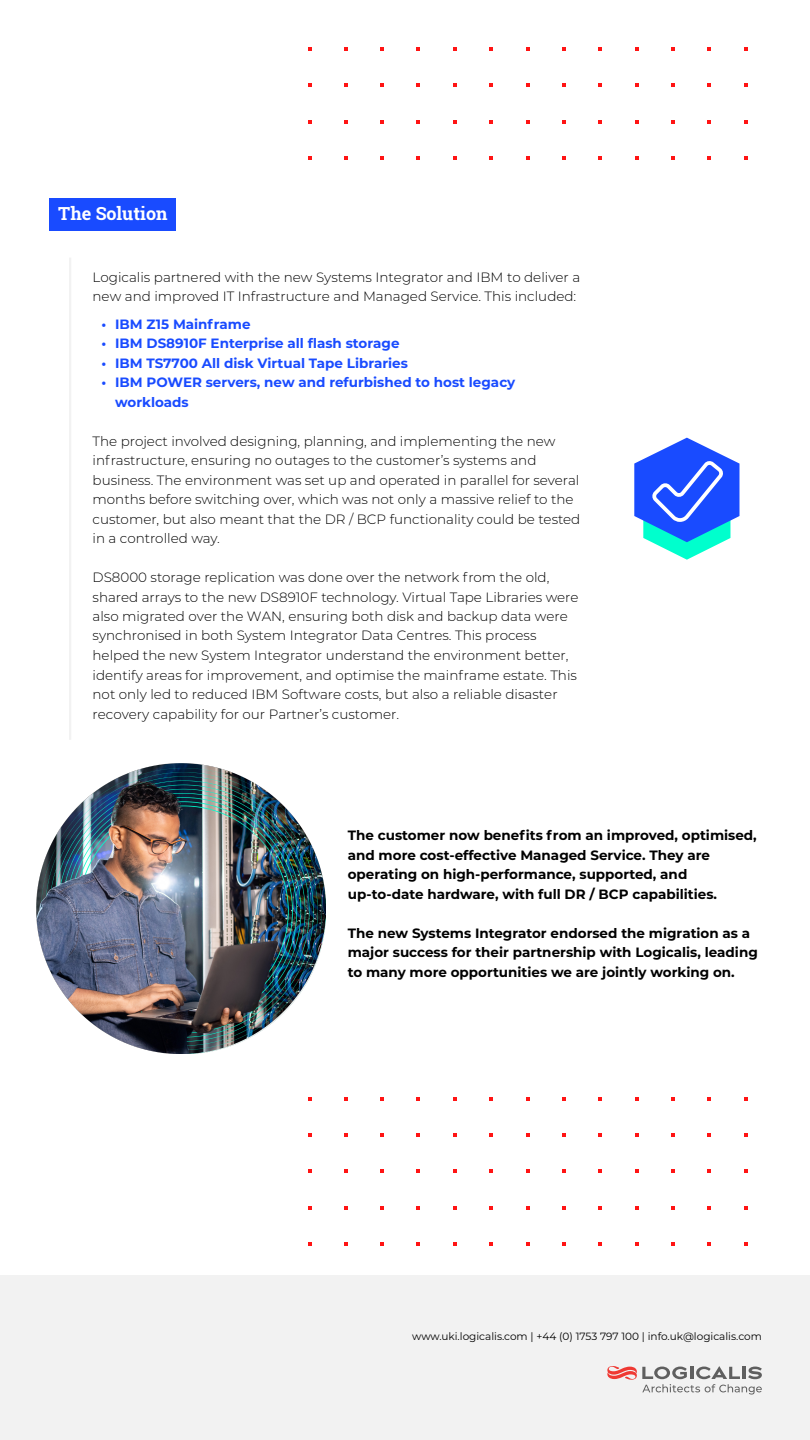
<style>
.page{position:relative;width:810px;height:1440px;background:#fff}
.page>*{position:absolute;margin:0;border:0;box-sizing:border-box;transform-origin:0 0}
.t1{font:700 18px "Roboto Slab";color:#fff}
.t2{font:300 13.5px/19.5px "Montserrat";color:#000}
.t3{font:700 13.5px/19.5px "Montserrat";color:#000}
.t4{font:700 13.5px/19.5px "Montserrat";color:#194bff}
.t5{font:10.5px "Montserrat";color:#000}
</style>
<div class="page">
<img style="left:36px;top:764px;width:290px;height:289px">
<svg style="left:744px;top:120px;width:4px;height:3px"></svg>
<svg style="left:707px;top:120px;width:4px;height:3px"></svg>
<svg style="left:671px;top:120px;width:4px;height:3px"></svg>
<svg style="left:635px;top:120px;width:4px;height:3px"></svg>
<svg style="left:598px;top:120px;width:4px;height:3px"></svg>
<svg style="left:562px;top:120px;width:4px;height:3px"></svg>
<svg style="left:526px;top:120px;width:4px;height:3px"></svg>
<svg style="left:744px;top:47px;width:4px;height:4px"></svg>
<svg style="left:707px;top:47px;width:4px;height:4px"></svg>
<svg style="left:671px;top:47px;width:4px;height:4px"></svg>
<svg style="left:635px;top:47px;width:4px;height:4px"></svg>
<svg style="left:598px;top:47px;width:4px;height:4px"></svg>
<svg style="left:562px;top:47px;width:4px;height:4px"></svg>
<svg style="left:526px;top:47px;width:4px;height:4px"></svg>
<svg style="left:490px;top:47px;width:3px;height:4px"></svg>
<svg style="left:744px;top:83px;width:4px;height:4px"></svg>
<svg style="left:707px;top:83px;width:4px;height:4px"></svg>
<svg style="left:671px;top:83px;width:4px;height:4px"></svg>
<svg style="left:635px;top:83px;width:4px;height:4px"></svg>
<svg style="left:598px;top:83px;width:4px;height:4px"></svg>
<svg style="left:562px;top:83px;width:4px;height:4px"></svg>
<svg style="left:526px;top:83px;width:4px;height:4px"></svg>
<svg style="left:490px;top:83px;width:3px;height:4px"></svg>
<svg style="left:744px;top:156px;width:4px;height:4px"></svg>
<svg style="left:707px;top:156px;width:4px;height:4px"></svg>
<svg style="left:671px;top:156px;width:4px;height:4px"></svg>
<svg style="left:635px;top:156px;width:4px;height:4px"></svg>
<svg style="left:598px;top:156px;width:4px;height:4px"></svg>
<svg style="left:562px;top:156px;width:4px;height:4px"></svg>
<svg style="left:526px;top:156px;width:4px;height:4px"></svg>
<svg style="left:490px;top:156px;width:3px;height:4px"></svg>
<svg style="left:453px;top:120px;width:4px;height:3px"></svg>
<svg style="left:380px;top:120px;width:4px;height:3px"></svg>
<svg style="left:344px;top:120px;width:4px;height:3px"></svg>
<svg style="left:453px;top:47px;width:4px;height:4px"></svg>
<svg style="left:417px;top:47px;width:3px;height:4px"></svg>
<svg style="left:380px;top:47px;width:4px;height:4px"></svg>
<svg style="left:344px;top:47px;width:4px;height:4px"></svg>
<svg style="left:308px;top:47px;width:3px;height:4px"></svg>
<svg style="left:453px;top:83px;width:4px;height:4px"></svg>
<svg style="left:417px;top:83px;width:3px;height:4px"></svg>
<svg style="left:380px;top:83px;width:4px;height:4px"></svg>
<svg style="left:344px;top:83px;width:4px;height:4px"></svg>
<svg style="left:308px;top:83px;width:3px;height:4px"></svg>
<svg style="left:453px;top:156px;width:4px;height:4px"></svg>
<svg style="left:417px;top:156px;width:3px;height:4px"></svg>
<svg style="left:380px;top:156px;width:4px;height:4px"></svg>
<svg style="left:344px;top:156px;width:4px;height:4px"></svg>
<svg style="left:308px;top:156px;width:3px;height:4px"></svg>
<svg style="left:744px;top:1169px;width:4px;height:4px"></svg>
<svg style="left:707px;top:1169px;width:4px;height:4px"></svg>
<svg style="left:671px;top:1169px;width:4px;height:4px"></svg>
<svg style="left:635px;top:1169px;width:4px;height:4px"></svg>
<svg style="left:598px;top:1169px;width:4px;height:4px"></svg>
<svg style="left:562px;top:1169px;width:4px;height:4px"></svg>
<svg style="left:526px;top:1169px;width:4px;height:4px"></svg>
<svg style="left:490px;top:1169px;width:3px;height:4px"></svg>
<svg style="left:744px;top:1097px;width:4px;height:4px"></svg>
<svg style="left:707px;top:1097px;width:4px;height:4px"></svg>
<svg style="left:671px;top:1097px;width:4px;height:4px"></svg>
<svg style="left:635px;top:1097px;width:4px;height:4px"></svg>
<svg style="left:598px;top:1097px;width:4px;height:4px"></svg>
<svg style="left:562px;top:1097px;width:4px;height:4px"></svg>
<svg style="left:526px;top:1097px;width:4px;height:4px"></svg>
<svg style="left:490px;top:1097px;width:3px;height:4px"></svg>
<svg style="left:744px;top:1133px;width:4px;height:4px"></svg>
<svg style="left:707px;top:1133px;width:4px;height:4px"></svg>
<svg style="left:671px;top:1133px;width:4px;height:4px"></svg>
<svg style="left:635px;top:1133px;width:4px;height:4px"></svg>
<svg style="left:598px;top:1133px;width:4px;height:4px"></svg>
<svg style="left:562px;top:1133px;width:4px;height:4px"></svg>
<svg style="left:526px;top:1133px;width:4px;height:4px"></svg>
<svg style="left:490px;top:1133px;width:3px;height:4px"></svg>
<svg style="left:744px;top:1206px;width:4px;height:4px"></svg>
<svg style="left:707px;top:1206px;width:4px;height:4px"></svg>
<svg style="left:671px;top:1206px;width:4px;height:4px"></svg>
<svg style="left:635px;top:1206px;width:4px;height:4px"></svg>
<svg style="left:598px;top:1206px;width:4px;height:4px"></svg>
<svg style="left:562px;top:1206px;width:4px;height:4px"></svg>
<svg style="left:526px;top:1206px;width:4px;height:4px"></svg>
<svg style="left:490px;top:1206px;width:3px;height:4px"></svg>
<svg style="left:453px;top:1169px;width:4px;height:4px"></svg>
<svg style="left:417px;top:1169px;width:3px;height:4px"></svg>
<svg style="left:380px;top:1169px;width:4px;height:4px"></svg>
<svg style="left:344px;top:1169px;width:4px;height:4px"></svg>
<svg style="left:308px;top:1169px;width:3px;height:4px"></svg>
<svg style="left:453px;top:1097px;width:4px;height:4px"></svg>
<svg style="left:417px;top:1097px;width:3px;height:4px"></svg>
<svg style="left:380px;top:1097px;width:4px;height:4px"></svg>
<svg style="left:344px;top:1097px;width:4px;height:4px"></svg>
<svg style="left:308px;top:1097px;width:3px;height:4px"></svg>
<svg style="left:453px;top:1133px;width:4px;height:4px"></svg>
<svg style="left:417px;top:1133px;width:3px;height:4px"></svg>
<svg style="left:380px;top:1133px;width:4px;height:4px"></svg>
<svg style="left:344px;top:1133px;width:4px;height:4px"></svg>
<svg style="left:308px;top:1133px;width:3px;height:4px"></svg>
<svg style="left:453px;top:1206px;width:4px;height:4px"></svg>
<svg style="left:417px;top:1206px;width:3px;height:4px"></svg>
<svg style="left:380px;top:1206px;width:4px;height:4px"></svg>
<svg style="left:344px;top:1206px;width:4px;height:4px"></svg>
<svg style="left:308px;top:1206px;width:3px;height:4px"></svg>
<svg style="left:744px;top:1242px;width:4px;height:4px"></svg>
<svg style="left:707px;top:1242px;width:4px;height:4px"></svg>
<svg style="left:671px;top:1242px;width:4px;height:4px"></svg>
<svg style="left:635px;top:1242px;width:4px;height:4px"></svg>
<svg style="left:598px;top:1242px;width:4px;height:4px"></svg>
<svg style="left:562px;top:1242px;width:4px;height:4px"></svg>
<svg style="left:526px;top:1242px;width:4px;height:4px"></svg>
<svg style="left:490px;top:1242px;width:3px;height:4px"></svg>
<svg style="left:453px;top:1242px;width:4px;height:4px"></svg>
<svg style="left:417px;top:1242px;width:3px;height:4px"></svg>
<svg style="left:380px;top:1242px;width:4px;height:4px"></svg>
<svg style="left:344px;top:1242px;width:4px;height:4px"></svg>
<svg style="left:308px;top:1242px;width:3px;height:4px"></svg>
<hr style="left:69px;top:258px;width:2px;height:482px;background:#f2f2f2">
<div style="left:0;top:1276px;width:810px;height:164px;background:#f2f2f2"></div>
<svg style="left:607px;top:1366px;width:155px;height:29px"></svg>
<svg style="left:634px;top:438px;width:106px;height:122px"></svg>
<div style="left:50px;top:199px;width:126px;height:32px;background:#194bff"></div>
<p class="t1" style="left:58px;top:201px;width:111px">The Solution</p>
<p class="t2" style="left:93px;top:268px;width:489px;line-height:18.8px">Logicalis partnered with the new Systems Integrator and IBM to deliver a new and improved IT Infrastructure and Managed Service. This included:</p>
<p class="t4" style="left:102px;top:313px;width:151px">• IBM Z15 Mainframe</p>
<p class="t4" style="left:102px;top:333px;width:299px">• IBM DS8910F Enterprise all flash storage</p>
<p class="t4" style="left:102px;top:352px;width:308px">• IBM TS7700 All disk Virtual Tape Libraries</p>
<p class="t4" style="left:115px;top:372px;width:402px;text-indent:-14px">• IBM POWER servers, new and refurbished to host legacy workloads</p>
<p class="t2" style="left:93px;top:431px;width:489px">The project involved designing, planning, and implementing the new infrastructure, ensuring no outages to the customer’s systems and business. The environment was set up and operated in parallel for several months before switching over, which was not only a massive relief to the customer, but also meant that the DR / BCP functionality could be tested in a controlled way.</p>
<p class="t2" style="left:93px;top:567px;width:487px;line-height:19.3px">DS8000 storage replication was done over the network from the old, shared arrays to the new DS8910F technology. Virtual Tape Libraries were also migrated over the WAN, ensuring both disk and backup data were synchronised in both System Integrator Data Centres. This process</p>
<p class="t2" style="left:93px;top:645px;width:486px">helped the new System Integrator understand the environment better, identify areas for improvement, and optimise the mainframe estate. This not only led to reduced IBM Software costs, but also a reliable disaster recovery capability for our Partner’s customer.</p>
<p class="t3" style="left:348px;top:825px;width:411px">The customer now benefits from an improved, optimised, and more cost-effective Managed Service. They are operating on high-performance, supported, and up-to-date hardware, with full DR / BCP capabilities.</p>
<p class="t3" style="left:348px;top:923px;width:412px">The new Systems Integrator endorsed the migration as a major success for their partnership with Logicalis, leading to many more opportunities we are jointly working on.</p>
<p class="t5" style="left:412px;top:1329px;width:351px">www.uki.logicalis.com | +44 (0) 1753 797 100 | info.uk@logicalis.com</p>
</div>
